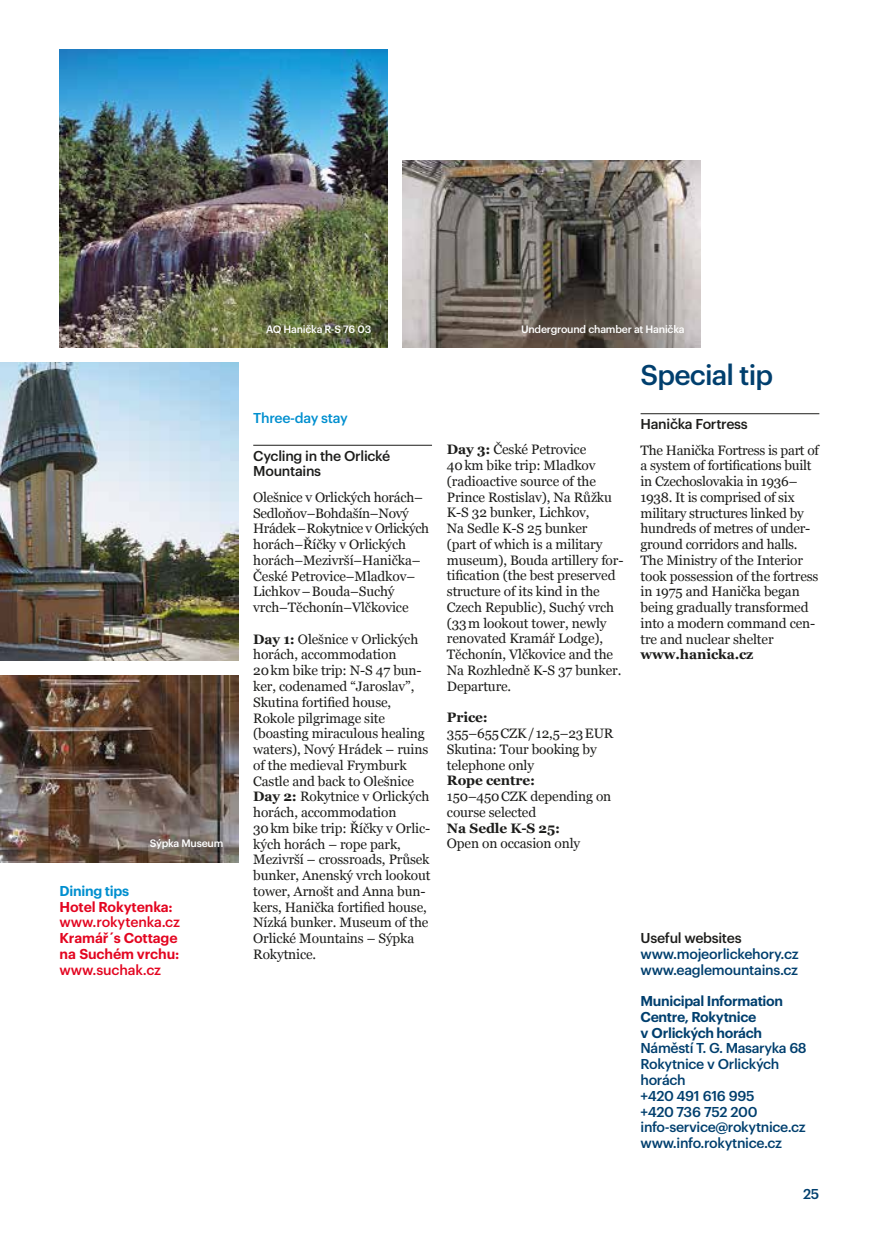
<style>
.page{position:relative;width:874px;height:1241px;background:#fff}
.page>*{position:absolute;margin:0;border:0;box-sizing:border-box;transform-origin:0 0}
.t1{font:500 28px "Graphik";letter-spacing:-.03em;color:#003f6e}
.t2{font:500 14px/15.8px "Graphik";letter-spacing:-.025em;color:#003f6e}
.t3{font:500 14px/15.8px "Graphik";letter-spacing:-.02em;color:#1d1d1b}
.t4{font:600 14px/15.8px "Graphik";letter-spacing:-.025em;color:#003f6e}
.t5{font:600 14px/15.8px "Graphik";letter-spacing:-.01em;color:#e30520}
.t6{font:500 14px "Graphik";letter-spacing:-.01em;color:#e30520}
.t7{font:500 14px "Graphik";letter-spacing:-.02em;color:#008fcf}
.t8{font:600 14px "Graphik";letter-spacing:-.02em;color:#008fcf}
.t9{font:13.65px/15.8px "Georgia";letter-spacing:-.01em;color:#1d1d1b}
.t10{font:700 13.65px "Georgia";letter-spacing:-.01em;color:#1d1d1b}
.t11{font:500 10.5px "Graphik";letter-spacing:-.02em;color:#fff}
.s1{font-weight:700}
</style>
<div class="page">
<img style="left:0;top:362px;width:238px;height:298px">
<img style="left:60px;top:50px;width:327px;height:297px">
<img style="left:0;top:675px;width:238px;height:187px">
<img style="left:402px;top:160px;width:297px;height:187px">
<hr style="left:253px;top:445px;width:179px;height:1px;background:#1d1d1b">
<hr style="left:640px;top:413px;width:179px;height:1px;background:#1d1d1b">
<p class="t11" style="left:150px;top:834px;width:75px">Sýpka Museum</p>
<p class="t8" style="left:60px;top:879px;width:71px">Dining tips</p>
<p class="t5" style="left:60px;top:897px;width:115px">Hotel Rokytenka:</p>
<p class="t6" style="left:60px;top:911px;width:122px">www.rokytenka.cz</p>
<p class="t5" style="left:60px;top:928px;width:121px">Kramář´s Cottage na Suchém vrchu:</p>
<p class="t6" style="left:60px;top:958px;width:103px">www.suchak.cz</p>
<p class="t11" style="left:266px;top:321px;width:107px">AQ Hanička R-S 76 03</p>
<p class="t7" style="left:253px;top:407px;width:96px">Three-day stay</p>
<p class="t3" style="left:253px;top:446px;width:138px">Cycling in the Orlické<br>Mountains</p>
<p class="t9" style="left:253px;top:489px;width:177px">Olešnice v Orlických horách–<br>Sedloňov–Bohdašín–Nový<br>Hrádek–Rokytnice v Orlických horách–Říčky v Orlických horách–Mezivrší–Hanička–<br>České Petrovice–Mladkov–<br>Lichkov–Bouda–Suchý vrch–Těchonín–Vlčkovice</p>
<p class="t9" style="left:253px;top:631px;width:179px"><span class="s1">Day 1:</span> Olešnice v Orlických horách, accommodation<br>20km bike trip: N-S 47 bun&shy;ker, codenamed “Jaroslav”,<br>Skutina fortified house,<br>Rokole pilgrimage site (boasting miraculous healing waters), Nový Hrádek – ruins of the medieval Frymburk<br>Castle and back to Olešnice<br><span class="s1">Day 2:</span> Rokytnice v Orlických horách, accommodation<br>30km bike trip: Říčky v Orlic&shy;kých horách – rope park,<br>Mezivrší – crossroads, Průsek bunker, Anenský vrch lookout tower, Arnošt and Anna bun&shy;kers, Hanička fortified house,<br>Nízká bunker. Museum of the<br>Orlické Mountains – Sýpka<br>Rokytnice.</p>
<p class="t11" style="left:521px;top:321px;width:165px">Underground chamber at Hanička</p>
<p class="t9" style="left:446px;top:442px;width:178px"><span class="s1">Day 3:</span> České Petrovice<br>40km bike trip: Mladkov (radioactive source of the<br>Prince Rostislav), Na Růžku<br>K-S 32 bunker, Lichkov,<br>Na Sedle K-S 25 bunker<br>(part of which is a military museum), Bouda artillery for&shy;tification (the best preserved structure of its kind in the<br>Czech Republic), Suchý vrch (33m lookout tower, newly renovated Kramář Lodge),<br>Těchonín, Vlčkovice and the<br>Na Rozhledně K-S 37 bunker.<br>Departure.</p>
<p class="t10" style="left:446px;top:708px;width:42px">Price:</p>
<p class="t9" style="left:446px;top:725px;width:168px">355–655CZK/12,5–23EUR<br>Skutina: Tour booking by telephone only</p>
<p class="t10" style="left:446px;top:771px;width:90px">Rope centre:</p>
<p class="t9" style="left:446px;top:788px;width:166px">150–450CZK depending on course selected</p>
<p class="t10" style="left:446px;top:819px;width:115px">Na Sedle K-S 25:</p>
<p class="t9" style="left:446px;top:836px;width:135px">Open on occasion only</p>
<h1 class="t1" style="left:640px;top:354px;width:134px">Special tip</h1>
<p class="t3" style="left:640px;top:415px;width:109px">Hanička Fortress</p>
<p class="t9" style="left:640px;top:442px;width:180px">The Hanička Fortress is part of a system of fortifications built in Czechoslovakia in 1936–<br>1938. It is comprised of six military structures linked by hundreds of metres of under&shy;ground corridors and halls.<br>The Ministry of the Interior took possession of the fortress in 1975 and Hanička began being gradually transformed into a modern command cen&shy;tre and nuclear shelter</p>
<p class="t10" style="left:640px;top:646px;width:114px">www.hanicka.cz</p>
<p class="t3" style="left:640px;top:928px;width:102px">Useful websites</p>
<p class="t2" style="left:640px;top:944px;width:159px">www.mojeorlickehory.cz www.eaglemountains.cz</p>
<p class="t4" style="left:640px;top:991px;width:144px">Municipal Information<br>Centre, Rokytnice<br>v Orlických horách</p>
<p class="t2" style="left:640px;top:1039px;width:167px">Náměstí T. G. Masaryka 68<br>Rokytnice v Orlických horách<br>+420 491 616 995<br>+420 736 752 200 info-service@rokytnice.cz www.info.rokytnice.cz</p>
<p class="t2" style="left:802px;top:1184px;width:18px">25</p>
</div>
